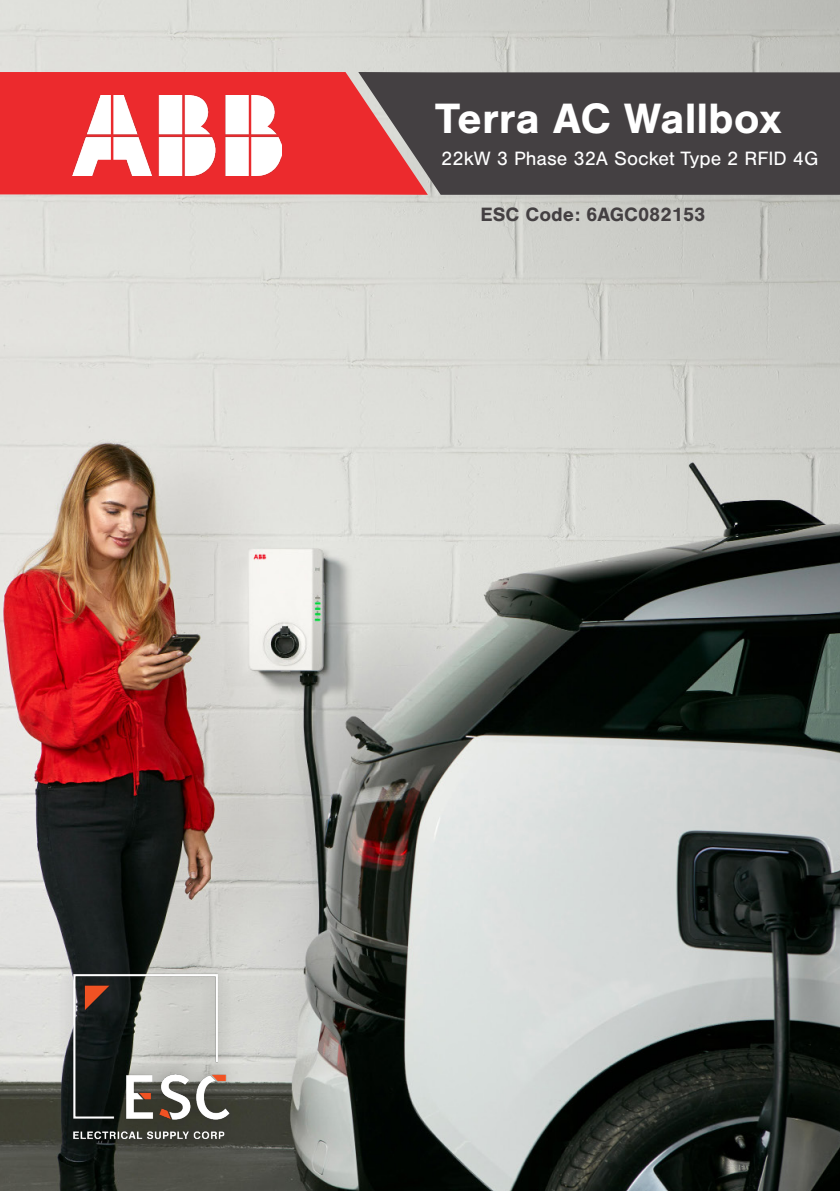
<style>
.page{position:relative;width:840px;height:1191px;background:#fff}
.page>*{position:absolute;margin:0;border:0;box-sizing:border-box;transform-origin:0 0}
.t1{font:700 44px "Nimbus San";color:#fff}
.t2{font:20px "Nimbus San";color:#fff}
.t3{font:700 20px "Nimbus San";color:#444042}
</style>
<div class="page">
<img style="left:0;top:0;width:839px;height:1191px">
<div style="left:427px;top:72px;width:412px;height:123px;background:#444042"></div>
<svg style="left:0;top:72px;width:427px;height:123px;background:#da3437"></svg>
<img style="left:72px;top:96px;width:210px;height:80px">
<img style="left:5px;top:955px;width:289px;height:204px">
<p class="t1" style="left:435px;top:94px;width:347px">Terra AC Wallbox</p>
<p class="t2" style="left:441px;top:148px;width:378px">22kW 3 Phase 32A Socket Type 2 RFID 4G</p>
<p class="t3" style="left:480px;top:203px;width:226px">ESC Code: 6AGC082153</p>
</div>
